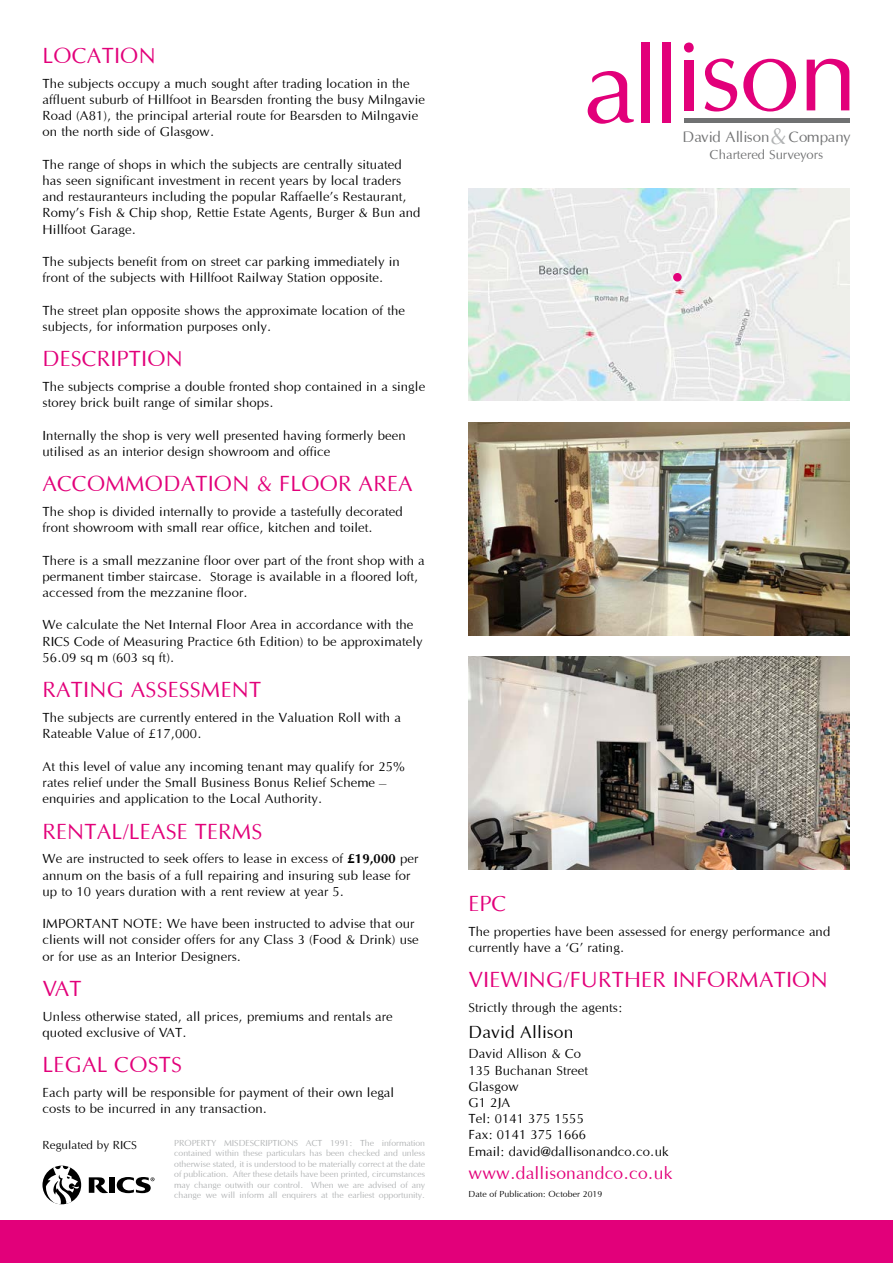
<style>
.page{position:relative;width:893px;height:1263px;background:#fff}
.page>*{position:absolute;margin:0;border:0;box-sizing:border-box;transform-origin:0 0}
.t1{font:22.5px "Optane";color:#e2007a}
.t2{font:18px "Optane";color:#e2007a}
.t3{font:18px "Optane";color:#000}
.t4{font:15.6px "Optane";letter-spacing:-.01em;color:#707172}
.t5{font:13.5px/16.2px "Optane";color:#000}
.t6{font:13.5px "Optane";color:#707172}
.t7{font:12px "Optane";color:#000}
.t8{font:9px/10.5px "Optane";letter-spacing:-.01em;color:#b1b3b4;text-align:justify}
.t9{font:9px "Optane";color:#000}
.s1{font-weight:700}
.s2{font-size:24.15px;color:#b1b3b4}
</style>
<div class="page">
<svg style="left:588px;top:71px;width:46px;height:53px"></svg>
<div style="left:641px;top:43px;width:8px;height:80px;background:#e2007a"></div>
<div style="left:662px;top:43px;width:9px;height:80px;background:#e2007a"></div>
<svg style="left:684px;top:43px;width:10px;height:10px"></svg>
<div style="left:684px;top:60px;width:9px;height:50px;background:#e2007a"></div>
<svg style="left:705px;top:59px;width:32px;height:53px"></svg>
<svg style="left:743px;top:59px;width:53px;height:53px"></svg>
<svg style="left:807px;top:59px;width:42px;height:51px"></svg>
<hr style="left:684px;top:119px;width:165px;height:4px;background:#707172">
<img style="left:468px;top:188px;width:382px;height:213px">
<img style="left:468px;top:422px;width:382px;height:213px">
<img style="left:468px;top:656px;width:382px;height:213px">
<div style="left:673px;top:273px;width:9px;height:8px;background:#e2007a;border-radius:50%"></div>
<div style="left:0;top:1220px;width:893px;height:43px;background:#e2007a"></div>
<svg style="left:42px;top:1165px;width:39px;height:39px"></svg>
<svg style="left:45px;top:1165px;width:34px;height:39px"></svg>
<svg style="left:117px;top:1177px;width:37px;height:16px"></svg>
<div style="left:109px;top:1177px;width:6px;height:16px;background:#000"></div>
<svg style="left:89px;top:1177px;width:19px;height:16px"></svg>
<h1 class="t1" style="left:43px;top:43px;width:115px">LOCATION</h1>
<p class="t5" style="left:43px;top:75px;width:384px">The subjects occupy a much sought after trading location in the affluent suburb of Hillfoot in Bearsden fronting the busy Milngavie Road (A81), the principal arterial route for Bearsden to Milngavie on the north side of Glasgow.</p>
<p class="t5" style="left:43px;top:156px;width:380px">The range of shops in which the subjects are centrally situated has seen significant investment in recent years by local traders and restauranteurs including the popular Raffaelle’s Restaurant, Romy’s Fish &amp; Chip shop, Rettie Estate Agents, Burger &amp; Bun and Hillfoot Garage.</p>
<p class="t5" style="left:43px;top:253px;width:359px">The subjects benefit from on street car parking immediately in front of the subjects with Hillfoot Railway Station opposite.</p>
<p class="t5" style="left:43px;top:302px;width:364px">The street plan opposite shows the approximate location of the subjects, for information purposes only.</p>
<h1 class="t1" style="left:43px;top:346px;width:142px">DESCRIPTION</h1>
<p class="t5" style="left:43px;top:378px;width:384px">The subjects comprise a double fronted shop contained in a single storey brick built range of similar shops.</p>
<p class="t5" style="left:43px;top:427px;width:365px">Internally the shop is very well presented having formerly been utilised as an interior design showroom and office</p>
<h1 class="t1" style="left:43px;top:471px;width:372px">ACCOMMODATION &amp; FLOOR AREA</h1>
<p class="t5" style="left:43px;top:503px;width:362px">The shop is divided internally to provide a tastefully decorated front showroom with small rear office, kitchen and toilet.</p>
<p class="t5" style="left:43px;top:552px;width:384px">There is a small mezzanine floor over part of the front shop with a permanent timber staircase. Storage is available in a floored loft, accessed from the mezzanine floor.</p>
<p class="t5" style="left:43px;top:617px;width:382px">We calculate the Net Internal Floor Area in accordance with the<br>RICS Code of Measuring Practice 6th Edition) to be approximately<br>56.09 sq m (603 sq ft).</p>
<h1 class="t1" style="left:43px;top:677px;width:220px">RATING ASSESSMENT</h1>
<p class="t5" style="left:43px;top:709px;width:360px">The subjects are currently entered in the Valuation Roll with a<br>Rateable Value of £17,000.</p>
<p class="t5" style="left:43px;top:758px;width:364px">At this level of value any incoming tenant may qualify for 25% rates relief under the Small Business Bonus Relief Scheme – enquiries and application to the Local Authority.</p>
<h1 class="t1" style="left:43px;top:818px;width:221px">RENTAL/LEASE TERMS</h1>
<p class="t5" style="left:43px;top:851px;width:377px">We are instructed to seek offers to lease in excess of <span class="s1">£19,000</span> per annum on the basis of a full repairing and insuring sub lease for up to 10 years duration with a rent review at year 5.</p>
<p class="t5" style="left:43px;top:915px;width:378px">IMPORTANT NOTE: We have been instructed to advise that our clients will not consider offers for any Class 3 (Food &amp; Drink) use or for use as an Interior Designers.</p>
<h1 class="t1" style="left:43px;top:975px;width:41px">VAT</h1>
<p class="t5" style="left:43px;top:1008px;width:352px">Unless otherwise stated, all prices, premiums and rentals are quoted exclusive of VAT.</p>
<h1 class="t1" style="left:43px;top:1052px;width:141px">LEGAL COSTS</h1>
<p class="t5" style="left:43px;top:1084px;width:353px">Each party will be responsible for payment of their own legal costs to be incurred in any transaction.</p>
<p class="t8" style="left:174px;top:1137px;width:252px">PROPERTY MISDESCRIPTIONS ACT 1991: The information contained within these particulars has been checked and unless otherwise stated, it is understood to be materially correct at the date of publication. After these details have been printed, circumstances may change outwith our control. When we are advised of any change we will inform all enquirers at the earliest opportunity.</p>
<p class="t7" style="left:43px;top:1137px;width:96px">Regulated by RICS</p>
<p class="t4" style="left:682px;top:128px;width:170px">David Allison<span class="s2">&amp;</span>Company</p>
<p class="t6" style="left:710px;top:147px;width:115px">Chartered Surveyors</p>
<h1 class="t1" style="left:468px;top:890px;width:40px">EPC</h1>
<p class="t5" style="left:468px;top:923px;width:363px">The properties have been assessed for energy performance and currently have a ‘G’ rating.</p>
<h1 class="t1" style="left:468px;top:967px;width:361px">VIEWING/FURTHER INFORMATION</h1>
<p class="t5" style="left:468px;top:999px;width:156px">Strictly through the agents:</p>
<h2 class="t3" style="left:468px;top:1021px;width:107px">David Allison</h2>
<p class="t5" style="left:468px;top:1046px;width:202px">David Allison &amp; Co<br>135 Buchanan Street<br>Glasgow<br>G1 2JA<br>Tel: 0141 375 1555<br>Fax: 0141 375 1666<br>Email: david@dallisonandco.co.uk</p>
<h2 class="t2" style="left:468px;top:1163px;width:206px">www.dallisonandco.co.uk</h2>
<p class="t9" style="left:468px;top:1188px;width:135px">Date of Publication: October 2019</p>
</div>
